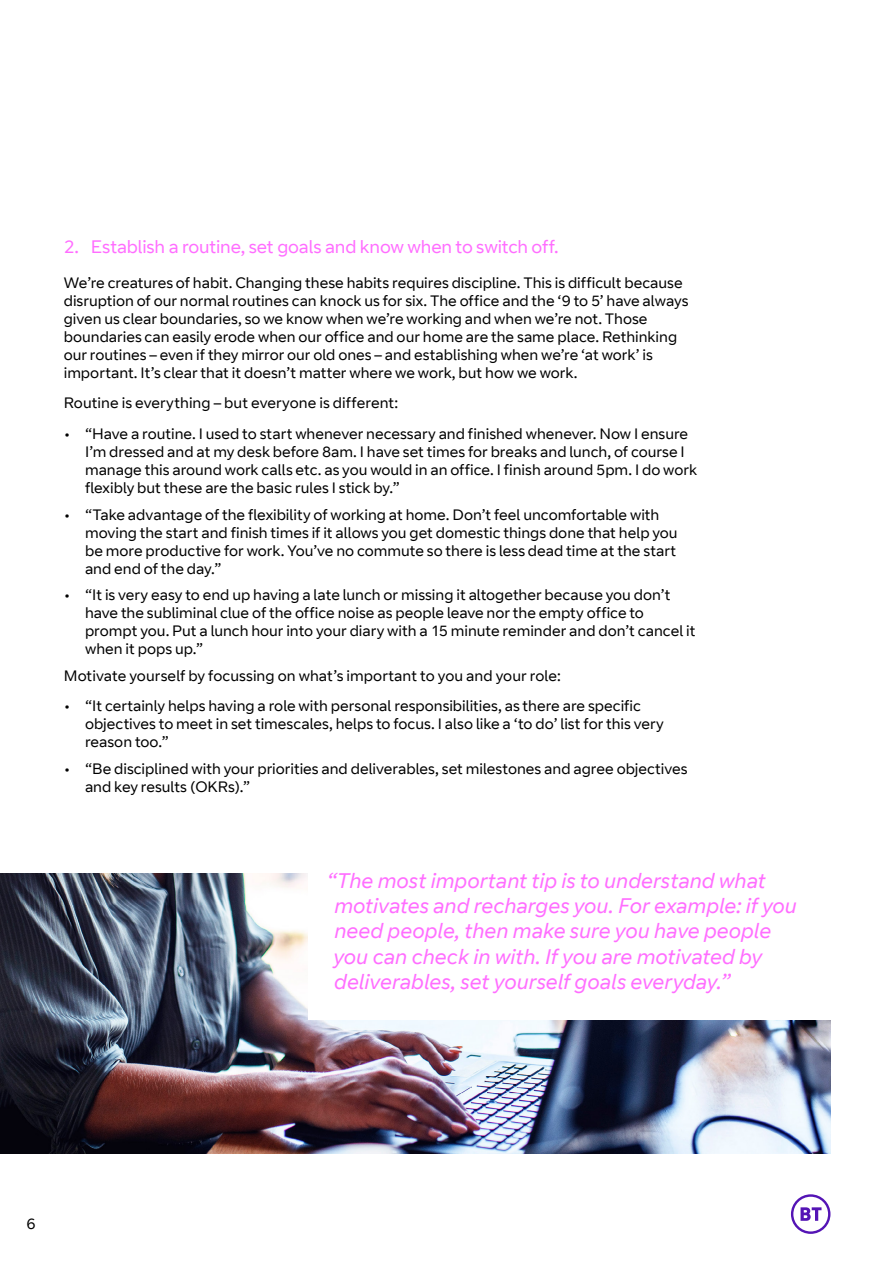
<style>
.page{position:relative;width:893px;height:1263px;background:#fff}
.page>*{position:absolute;margin:0;border:0;box-sizing:border-box;transform-origin:0 0}
.t1{font:italic 21px/25.2px "BT Curve";letter-spacing:-.005em;color:#ff6eff}
.t2{font:18px "BT Curve";letter-spacing:-.01em;color:#ff6eff}
.t3{font:15px/18px "BT Curve";color:#000}
</style>
<div class="page">
<svg style="left:791px;top:1194px;width:39px;height:40px"></svg>
<img style="left:0;top:873px;width:831px;height:280px">
<div style="left:308px;top:847px;width:530px;height:172px;background:#fff"></div>
<p class="t2" style="left:64px;top:236px;width:496px">2. Establish a routine, set goals and know when to switch off.</p>
<p class="t3" style="left:64px;top:274px;width:626px">We’re creatures of habit. Changing these habits requires discipline. This is difficult because disruption of our normal routines can knock us for six. The office and the ‘9 to 5’ have always given us clear boundaries, so we know when we’re working and when we’re not. Those boundaries can easily erode when our office and our home are the same place. Rethinking our routines – even if they mirror our old ones – and establishing when we’re ‘at work’ is important. It’s clear that it doesn’t matter where we work, but how we work.</p>
<p class="t3" style="left:64px;top:395px;width:336px">Routine is everything – but everyone is different:</p>
<p class="t3" style="left:85px;top:425px;width:614px;text-indent:-21px">• “Have a routine. I used to start whenever necessary and finished whenever. Now I ensure I’m dressed and at my desk before 8am. I have set times for breaks and lunch, of course I manage this around work calls etc. as you would in an office. I finish around 5pm. I do work flexibly but these are the basic rules I stick by.”</p>
<p class="t3" style="left:85px;top:506px;width:594px;text-indent:-21px">• “Take advantage of the flexibility of working at home. Don’t feel uncomfortable with moving the start and finish times if it allows you get domestic things done that help you be more productive for work. You’ve no commute so there is less dead time at the start and end of the day.”</p>
<p class="t3" style="left:85px;top:586px;width:612px;text-indent:-21px">• “It is very easy to end up having a late lunch or missing it altogether because you don’t have the subliminal clue of the office noise as people leave nor the empty office to prompt you. Put a lunch hour into your diary with a 15 minute reminder and don’t cancel it when it pops up.”</p>
<p class="t3" style="left:64px;top:667px;width:498px">Motivate yourself by focussing on what’s important to you and your role:</p>
<p class="t3" style="left:85px;top:698px;width:580px;text-indent:-21px">• “It certainly helps having a role with personal responsibilities, as there are specific objectives to meet in set timescales, helps to focus. I also like a ‘to do’ list for this very reason too.”</p>
<p class="t3" style="left:85px;top:760px;width:604px;text-indent:-21px">• “Be disciplined with your priorities and deliverables, set milestones and agree objectives and key results (OKRs).”</p>
<h1 class="t1" style="left:333px;top:869px;width:465px;text-indent:-7px">“The most important tip is to understand what motivates and recharges you. For example: if you need people, then make sure you have people you can check in with. If you are motivated by deliverables, set yourself goals everyday.”</h1>
<p class="t3" style="left:27px;top:1215px;width:11px">6</p>
</div>
